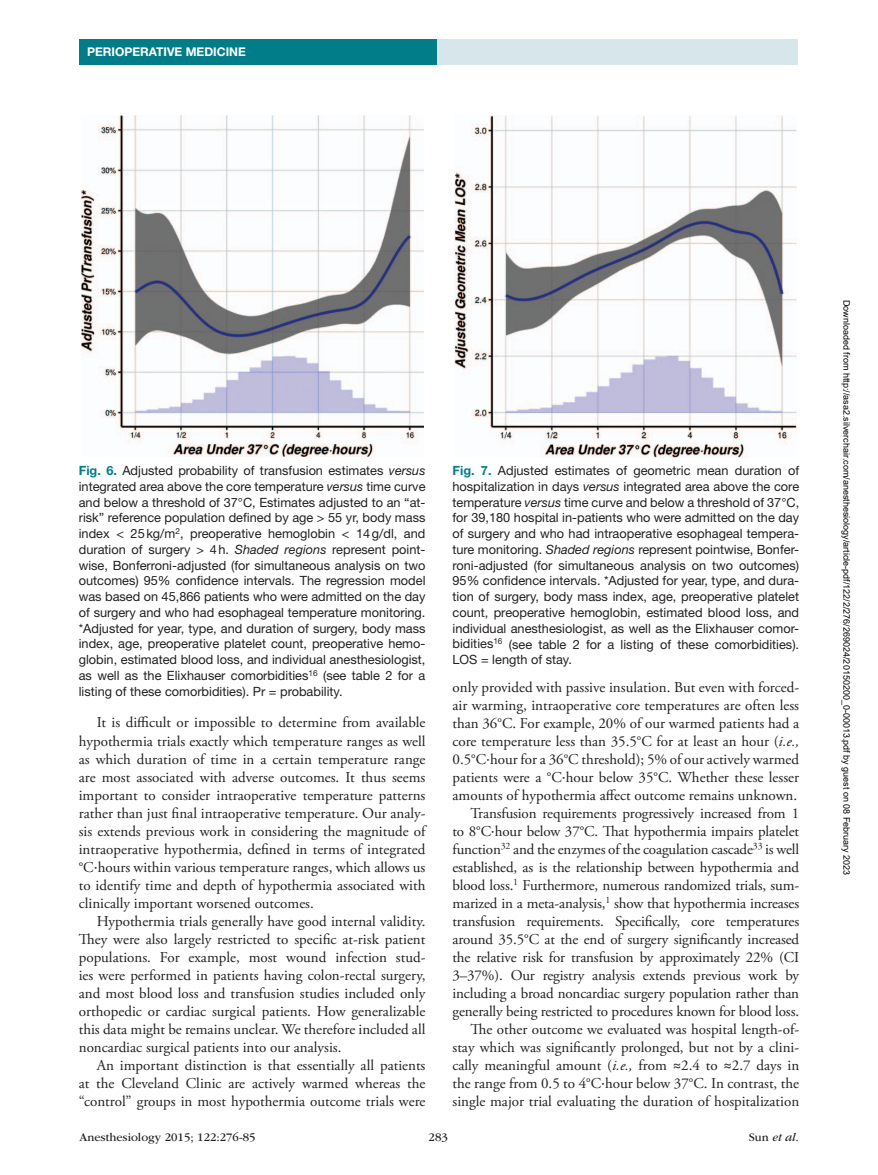
<style>
.page{position:relative;width:878px;height:1175px;background:#fff}
.page>*{position:absolute;margin:0;border:0;box-sizing:border-box;transform-origin:0 0}
.t1{font:15px/18px "Adobe Garamond Pro";letter-spacing:-.005em;color:#231f20;text-align:justify}
.t2{font:12.75px/15.8px "Helvetica Neue LT Std";color:#231f20;text-align:justify}
.t3{font:12px "ITC Garamond Std";color:#231f20}
.t4{font:700 12px "Helvetica Neue LT Std";color:#fff}
.t5{font:9px "Arial";color:#000}
.s1{font-weight:700;color:#007d88}
.s2{font-style:italic}
.s3{font-family:"Gandhari Unicode"}
</style>
<div class="page">
<div style="left:432px;top:39px;width:365px;height:26px;background:#d6e6ea"></div>
<div style="left:79px;top:39px;width:357px;height:25px;background:#007d88"></div>
<img style="left:81px;top:116px;width:342px;height:341px">
<img style="left:455px;top:116px;width:341px;height:341px">
<p class="t4" style="left:87px;top:44px;width:160px">PERIOPERATIVE MEDICINE</p>
<p class="t2" style="left:79px;top:462px;width:348px"><span class="s1">Fig. 6.</span> Adjusted probability of transfusion estimates <span class="s2">versus </span>integrated area above the core temperature <span class="s2">versus</span> time curve and below a threshold of 37°C, Estimates adjusted to an “at&shy;risk” reference population defined by age &gt; 55 yr, body mass index &lt; 25kg/m<sup>2</sup>, preoperative hemoglobin &lt; 14g/dl, and duration of surgery &gt; 4h. <span class="s2">Shaded regions</span> represent point&shy;wise, Bonferroni-adjusted (for simultaneous analysis on two outcomes) 95% confidence intervals. The regression model was based on 45,866 patients who were admitted on the day of surgery and who had esophageal temperature monitoring. *Adjusted for year, type, and duration of surgery, body mass index, age, preoperative platelet count, preoperative hemo&shy;globin, estimated blood loss, and individual anesthesiologist, as well as the Elixhauser comorbidities<sup>16</sup> (see table 2 for a listing of these comorbidities). Pr = probability.</p>
<p class="t2" style="left:452px;top:462px;width:348px"><span class="s1">Fig. 7.</span> Adjusted estimates of geometric mean duration of hospitalization in days <span class="s2">versus</span> integrated area above the core temperature <span class="s2">versus</span> time curve and below a threshold of 37°C, for 39,180 hospital in-patients who were admitted on the day of surgery and who had intraoperative esophageal tempera&shy;ture monitoring. <span class="s2">Shaded regions</span> represent pointwise, Bonfer&shy;roni-adjusted (for simultaneous analysis on two outcomes)<br>95% confidence intervals. *Adjusted for year, type, and dura&shy;tion of surgery, body mass index, age, preoperative platelet count, preoperative hemoglobin, estimated blood loss, and individual anesthesiologist, as well as the Elixhauser comor&shy;bidities<sup>16</sup> (see table 2 for a listing of these comorbidities).<br>LOS = length of stay.</p>
<p class="t1" style="left:452px;top:678px;width:348px;text-align:right">only provided with passive insulation. But even with forced&shy;air warming, intraoperative core temperatures are often less than 36°C. For example, 20% of our warmed patients had a core temperature less than 35.5°C for at least an hour (<span class="s2">i.e., </span>0.5°C<span class="s3">·</span>hour for a 36°C threshold); 5% of our actively warmed patients were a °C<span class="s3">·</span>hour below 35°C. Whether these lesser amounts of hypothermia affect outcome remains unknown.<br>Transfusion requirements progressively increased from 1<br>to 8°C<span class="s3">·</span>hour below 37°C. That hypothermia impairs platelet function<sup>32</sup> and the enzymes of the coagulation cascade<sup>33</sup> is well established, as is the relationship between hypothermia and blood loss.<sup>1</sup> Furthermore, numerous randomized trials, sum&shy;marized in a meta-analysis,<sup>1</sup> show that hypothermia increases transfusion requirements. Specifically, core temperatures around 35.5°C at the end of surgery significantly increased the relative risk for transfusion by approximately 22% (CI 3–37%). Our registry analysis extends previous work by including a broad noncardiac surgery population rather than generally being restricted to procedures known for blood loss.<br>The other outcome we evaluated was hospital length-of&shy;stay which was significantly prolonged, but not by a clini&shy;cally meaningful amount (<span class="s2">i.e.,</span> from <span class="s3">≈</span>2.4 to <span class="s3">≈</span>2.7 days in the range from 0.5 to 4°C<span class="s3">·</span>hour below 37°C. In contrast, the single major trial evaluating the duration of hospitalization</p>
<p class="t1" style="left:79px;top:714px;width:348px;text-indent:18px">It is difficult or impossible to determine from available hypothermia trials exactly which temperature ranges as well as which duration of time in a certain temperature range are most associated with adverse outcomes. It thus seems important to consider intraoperative temperature patterns rather than just final intraoperative temperature. Our analy&shy;sis extends previous work in considering the magnitude of intraoperative hypothermia, defined in terms of integrated °C<span class="s3">·</span>hours within various temperature ranges, which allows us to identify time and depth of hypothermia associated with clinically important worsened outcomes.</p>
<p class="t1" style="left:79px;top:912px;width:348px;text-indent:18px">Hypothermia trials generally have good internal validity.<br>They were also largely restricted to specific at-risk patient populations. For example, most wound infection stud&shy;ies were performed in patients having colon-rectal surgery, and most blood loss and transfusion studies included only orthopedic or cardiac surgical patients. How generalizable this data might be remains unclear. We therefore included all noncardiac surgical patients into our analysis.</p>
<p class="t1" style="left:79px;top:1056px;width:348px;text-indent:18px">An important distinction is that essentially all patients at the Cleveland Clinic are actively warmed whereas the “control” groups in most hypothermia outcome trials were</p>
<p class="t3" style="left:80px;top:1130px;width:177px">Anesthesiology 2015; 122:276-85</p>
<p class="t3" style="left:428px;top:1130px;width:21px">283</p>
<p class="t3" style="left:748px;top:1130px;width:52px">Sun <span class="s2">et al</span>.</p>
<p class="t5" style="left:850px;top:300px;width:577px;rotate:90deg">Downloaded from http://asa2.silverchair.com/anesthesiology/article-pdf/122/2/276/269024/20150200_0-00013.pdf by guest on 08 February 2023</p>
</div>
